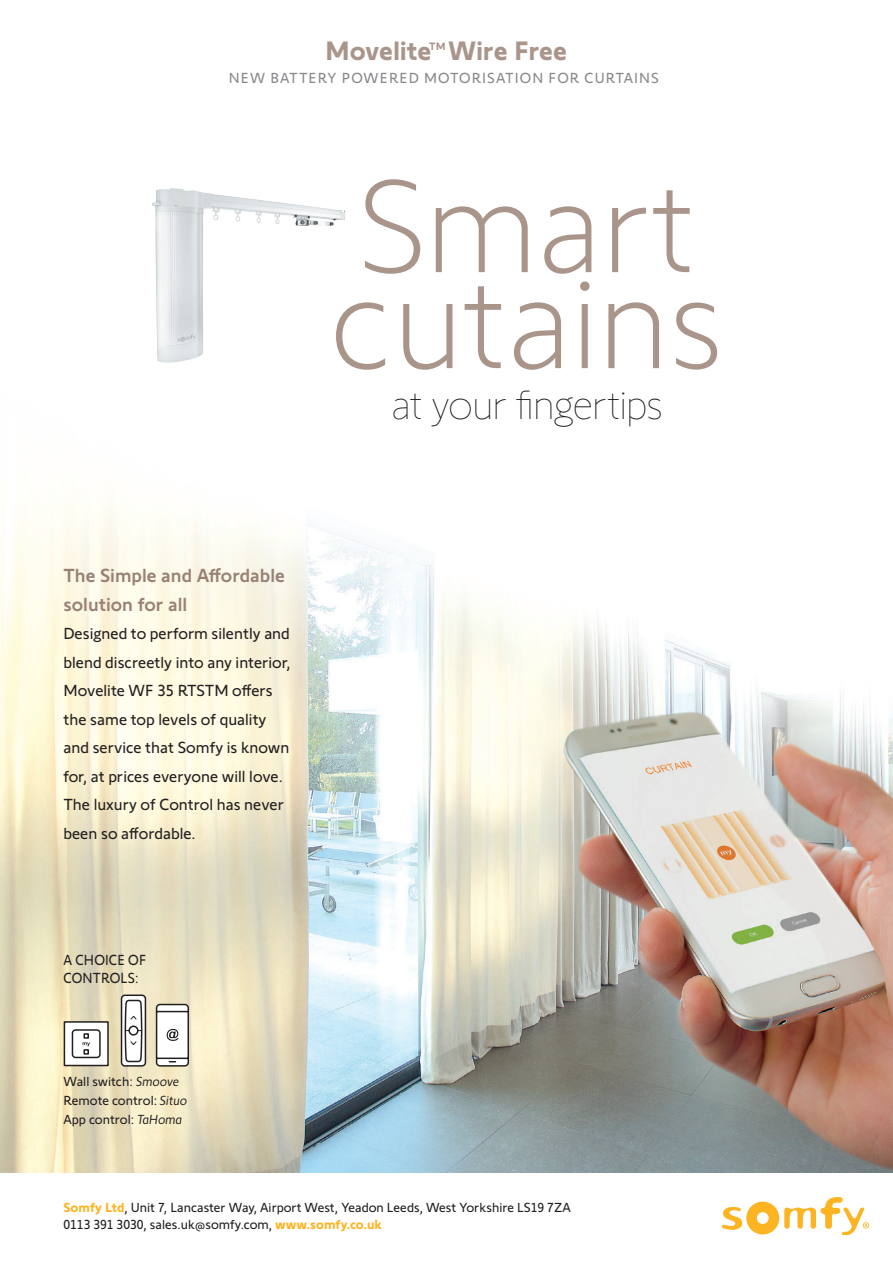
<style>
.page{position:relative;width:893px;height:1263px;background:#fff}
.page>*{position:absolute;margin:0;border:0;box-sizing:border-box;transform-origin:0 0}
.t1{font:300 135px/96px "Somfy Sans";color:#aa958b}
.t2{font:200 42px "Somfy Sans";letter-spacing:-.02em;color:#231f20}
.t3{font:700 27.3px "Somfy Sans";letter-spacing:-.005em;color:#aa958b}
.t4{font:500 19.5px/28.5px "Somfy Sans";color:#998175}
.t5{font:16.5px/28.5px "Somfy Sans";color:#231f20}
.t6{font:15px "Somfy Sans";letter-spacing:.07em;color:#87898c}
.t7{font:15px/18px "Somfy Sans";letter-spacing:.01em;color:#231f20;scale:.93 1}
.t8{font:13.5px/19px "Somfy Sans";color:#231f20}
.t9{font:700 10.95px "Somfy Sans";color:#aa958b}
.s1{font-style:italic}
.s2{font-weight:700;color:#fcb423}
</style>
<div class="page">
<img style="left:0;top:202px;width:893px;height:971px">
<svg style="left:722px;top:1197px;width:147px;height:37px"></svg>
<img style="left:152px;top:188px;width:123px;height:175px">
<svg style="left:155px;top:1003px;width:35px;height:64px"></svg>
<svg style="left:120px;top:994px;width:27px;height:73px"></svg>
<svg style="left:63px;top:1020px;width:46px;height:47px"></svg>
<h3 class="t3" style="left:325px;top:28px;width:108px">Movelite</h3>
<p class="t9" style="left:429px;top:37px;width:18px">TM</p>
<h3 class="t3" style="left:448px;top:28px;width:120px">Wire Free</h3>
<p class="t6" style="left:229px;top:66px;width:432px">NEW BATTERY POWERED MOTORISATION FOR CURTAINS</p>
<h1 class="t1" style="left:331px;top:166px;width:394px">Smart cutains</h1>
<h2 class="t2" style="left:391px;top:374px;width:273px">at your fingertips</h2>
<p class="t4" style="left:63px;top:559px;width:223px">The Simple and Affordable solution for all</p>
<p class="t5" style="left:63px;top:617px;width:229px">Designed to perform silently and blend discreetly into any interior,<br>Movelite WF 35 RTSTM offers the same top levels of quality and service that Somfy is known for, at prices everyone will love.<br>The luxury of Control has never been so affordable.</p>
<p class="t7" style="left:64px;top:949px;width:91px">A CHOICE OF<br>CONTROLS:</p>
<p class="t8" style="left:63px;top:1070px;width:125px">Wall switch: <span class="s1">Smoove<br></span>Remote control: <span class="s1">Situo<br></span>App control: <span class="s1">TaHoma</span></p>
<p class="t8" style="left:63px;top:1198px;width:509px;line-height:16.2px"><span class="s2">Somfy Ltd</span>, Unit 7, Lancaster Way, Airport West, Yeadon Leeds, West Yorkshire LS19 7ZA<br>0113 391 3030, sales.uk@somfy.com, <span class="s2">www.somfy.co.uk</span></p>
</div>
